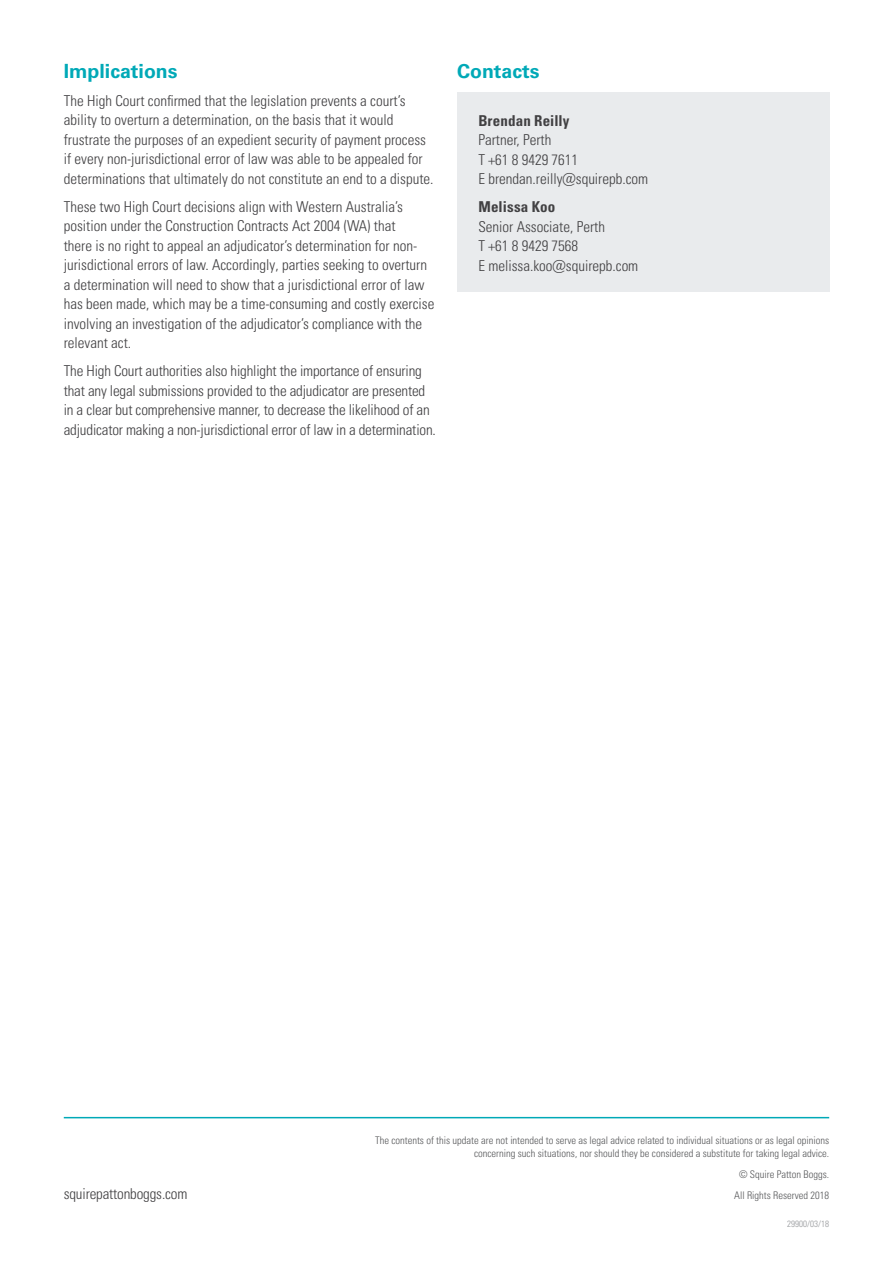
<style>
.page{position:relative;width:893px;height:1263px;background:#fff}
.page>*{position:absolute;margin:0;border:0;box-sizing:border-box;transform-origin:0 0}
.Body{font:700 19.5px "Univers LTCYR 65";color:#00a9b7}
.Body-2{font:15px/19.5px "Univers LTCYR 47 Light Cond";color:#414042}
.Body-3{font:15px "Univers LTCYR 67 Bold Cond";letter-spacing:.01em;color:#414042}
.t1{font:10.5px/12.6px "Univers LTCYR 47 Light Cond";color:#58595b;text-align:right}
.t2{font:9px "Univers LTCYR 47 Light Cond";color:#939598}
</style>
<div class="page">
<div style="left:457px;top:92px;width:372px;height:200px;background:#e9ebed"></div>
<hr style="left:64px;top:1117px;width:765px;height:1px;background:#00a9b7">
<p class="Body" style="left:64px;top:57px;width:115px">Implications</p>
<p class="Body-2" style="left:64px;top:90px;width:371px">The High Court confirmed that the legislation prevents a court’s ability to overturn a determination, on the basis that it would frustrate the purposes of an expedient security of payment process if every non-jurisdictional error of law was able to be appealed for determinations that ultimately do not constitute an end to a dispute.</p>
<p class="Body-2" style="left:64px;top:196px;width:372px">These two High Court decisions align with Western Australia’s position under the Construction Contracts Act 2004 (WA) that<br>there is no right to appeal an adjudicator’s determination for non&shy;jurisdictional errors of law. Accordingly, parties seeking to overturn a determination will need to show that a jurisdictional error of law has been made, which may be a time-consuming and costly exercise involving an investigation of the adjudicator’s compliance with the relevant act.</p>
<p class="Body-2" style="left:64px;top:361px;width:374px">The High Court authorities also highlight the importance of ensuring that any legal submissions provided to the adjudicator are presented in a clear but comprehensive manner, to decrease the likelihood of an adjudicator making a non-jurisdictional error of law in a determination.</p>
<p class="Body" style="left:457px;top:57px;width:84px">Contacts</p>
<p class="Body-3" style="left:478px;top:111px;width:93px">Brendan Reilly</p>
<p class="Body-2" style="left:478px;top:129px;width:75px">Partner, Perth</p>
<p class="Body-2" style="left:478px;top:149px;width:101px">T +61 8 9429 7611</p>
<p class="Body-2" style="left:478px;top:168px;width:171px">E brendan.reilly@squirepb.com</p>
<p class="Body-3" style="left:478px;top:198px;width:78px">Melissa Koo</p>
<p class="Body-2" style="left:478px;top:216px;width:128px">Senior Associate, Perth</p>
<p class="Body-2" style="left:478px;top:235px;width:101px">T +61 8 9429 7568</p>
<p class="Body-2" style="left:478px;top:255px;width:161px">E melissa.koo@squirepb.com</p>
<p class="t1" style="left:375px;top:1134px;width:456px">The contents of this update are not intended to serve as legal advice related to individual situations or as legal opinions concerning such situations, nor should they be considered a substitute for taking legal advice.</p>
<p class="t1" style="left:739px;top:1167px;width:92px">© Squire Patton Boggs.</p>
<p class="Body-2" style="left:64px;top:1183px;width:125px">squirepattonboggs.com</p>
<p class="t1" style="left:734px;top:1188px;width:97px">All Rights Reserved 2018</p>
<p class="t2" style="left:787px;top:1217px;width:43px">29900/03/18</p>
</div>
